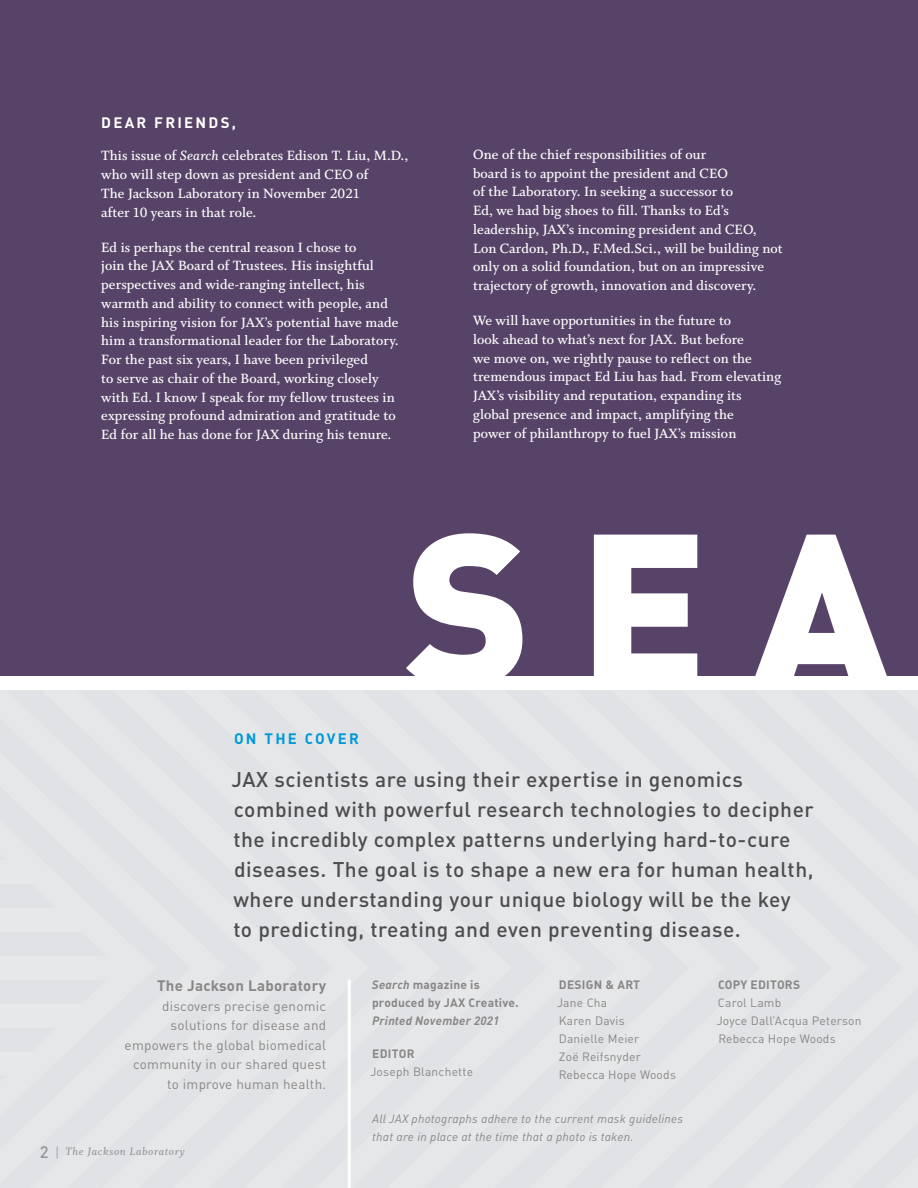
<style>
.page{position:relative;width:918px;height:1188px;background:#fff}
.page>*{position:absolute;margin:0;border:0;box-sizing:border-box;transform-origin:0 0}
.t1{font:500 21px/30px "DINOT";letter-spacing:.025em;color:#4d4d4f}
.t2{font:15px/18.8px "Whitman Semibold LF";letter-spacing:.005em;color:#fff}
.t3{font:700 15px "DINOT";letter-spacing:.02em;color:#888787}
.t4{font:700 15px "DINOT";letter-spacing:.15em;color:#fff}
.t5{font:700 15px "DINOT";letter-spacing:.15em;color:#0099d8}
.t6{font:13.5px/19.5px "DINOT";letter-spacing:.02em;color:#888787;text-align:right}
.t7{font:12px/18px "DINOT";letter-spacing:.02em;color:#888787}
.t8{font:italic 12px/18px "DINOT";letter-spacing:.02em;color:#888787}
.t9{font:700 12px/18px "DINOT";letter-spacing:.02em;color:#888787}
.t10{font:12px "Whitman Semibold Italic Os F";letter-spacing:.05em;color:#939598}
.t11{font:italic 700 12px "DINOT";letter-spacing:.02em;color:#888787}
.s1{font-family:"Whitman Semibold Italic LF"}
.s2{font-style:italic}
.s3{font-family:"DINOT";font-weight:500;font-size:16.5px}
</style>
<div class="page">
<div style="left:0;top:690px;width:46px;height:498px;background:#e6e7e8"></div>
<div style="left:46px;top:690px;width:71px;height:498px;background:#e6e7e8"></div>
<div style="left:117px;top:690px;width:71px;height:498px;background:#e4e5e6"></div>
<div style="left:188px;top:690px;width:71px;height:498px;background:#e4e5e6"></div>
<div style="left:259px;top:690px;width:71px;height:498px;background:#e4e5e7"></div>
<div style="left:330px;top:690px;width:72px;height:498px;background:#e4e5e6"></div>
<div style="left:402px;top:690px;width:516px;height:498px;background:#e4e5e6"></div>
<div style="left:0;top:0;width:918px;height:676px;background:#584368"></div>
<svg style="left:406px;top:533px;width:116px;height:143px"></svg>
<svg style="left:593px;top:534px;width:294px;height:142px"></svg>
<hr style="left:348px;top:980px;width:3px;height:208px;background:#fff">
<p class="t4" style="left:101px;top:113px;width:136px">DEAR FRIENDS,</p>
<p class="t2" style="left:101px;top:147px;width:309px">This issue of <span class="s1">Search</span> celebrates Edison T. Liu, M.D., who will step down as president and CEO of<br>The Jackson Laboratory in November 2021<br>after 10 years in that role.</p>
<p class="t2" style="left:101px;top:238px;width:299px">Ed is perhaps the central reason I chose to<br>join the JAX Board of Trustees. His insightful perspectives and wide-ranging intellect, his warmth and ability to connect with people, and his inspiring vision for JAX’s potential have made him a transformational leader for the Laboratory.<br>For the past six years, I have been privileged<br>to serve as chair of the Board, working closely with Ed. I know I speak for my fellow trustees in expressing profound admiration and gratitude to Ed for all he has done for JAX during his tenure.</p>
<p class="t2" style="left:473px;top:145px;width:311px">One of the chief responsibilities of our<br>board is to appoint the president and CEO<br>of the Laboratory. In seeking a successor to<br>Ed, we had big shoes to fill. Thanks to Ed’s leadership, JAX’s incoming president and CEO, Lon Cardon, Ph.D., F.Med.Sci., will be building not only on a solid foundation, but on an impressive trajectory of growth, innovation and discovery.</p>
<p class="t2" style="left:473px;top:311px;width:310px">We will have opportunities in the future to<br>look ahead to what’s next for JAX. But before<br>we move on, we rightly pause to reflect on the tremendous impact Ed Liu has had. From elevating JAX’s visibility and reputation, expanding its global presence and impact, amplifying the<br>power of philanthropy to fuel JAX’s mission</p>
<p class="t5" style="left:234px;top:729px;width:127px">ON THE COVER</p>
<p class="t1" style="left:232px;top:764px;width:584px">JAX scientists are using their expertise in genomics combined with powerful research technologies to decipher the incredibly complex patterns underlying hard-to-cure diseases. The goal is to shape a new era for human health, where understanding your unique biology will be the key<br>to predicting, treating and even preventing disease.</p>
<p class="t9" style="left:372px;top:975px;width:148px"><span class="s2">Search</span> magazine is produced by JAX Creative.</p>
<p class="t11" style="left:372px;top:1013px;width:129px">Printed November 2021</p>
<p class="t9" style="left:372px;top:1044px;width:44px">EDITOR</p>
<p class="t7" style="left:370px;top:1063px;width:104px">Joseph Blanchette</p>
<p class="t9" style="left:559px;top:975px;width:83px">DESIGN &amp; ART</p>
<p class="t7" style="left:557px;top:993px;width:120px">Jane Cha<br>Karen Davis<br>Danielle Meier<br>Zoë Reifsnyder<br>Rebecca Hope Woods</p>
<p class="t9" style="left:718px;top:975px;width:84px">COPY EDITORS</p>
<p class="t7" style="left:717px;top:993px;width:146px">Carol Lamb<br>Joyce Dall’Acqua Peterson<br>Rebecca Hope Woods</p>
<p class="t3" style="left:157px;top:976px;width:171px">The Jackson Laboratory</p>
<p class="t6" style="left:125px;top:996px;width:203px">discovers precise genomic solutions for disease and empowers the global biomedical community in our shared quest to improve human health.</p>
<p class="t10" style="left:40px;top:1145px;width:146px"><span class="s3">2</span> | The Jackson Laboratory</p>
<p class="t8" style="left:372px;top:1109px;width:312px">All JAX photographs adhere to the current mask guidelines that are in place at the time that a photo is taken.</p>
</div>
